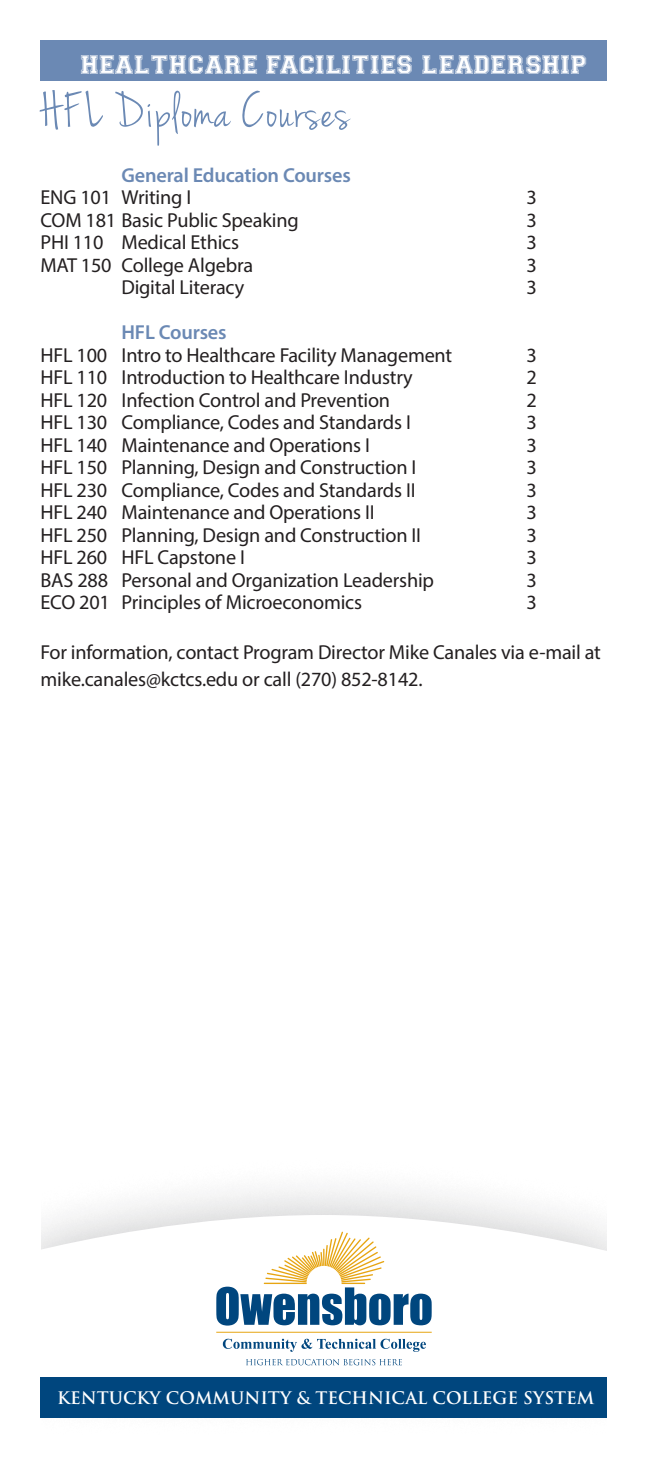
<style>
.page{position:relative;width:648px;height:1458px;background:#fff}
.page>*{position:absolute;margin:0;border:0;box-sizing:border-box;transform-origin:0 0}
.t1{font:51.75px "Jenna Sue";letter-spacing:.03em;color:#6b89b4}
.t2{font:27px "Varsity";letter-spacing:.03em;color:#fff}
.t3{font:20.25px/27px "Myriad Pro";letter-spacing:-.01em;color:#231f20}
.t4{font:600 20.25px "Myriad Pro";letter-spacing:-.01em;color:#6b89b4}
.t5{font:700 16.88px "Trajan Pro";color:#fff}
</style>
<div class="page">
<div style="left:0;top:1156px;width:648px;height:281px;background:#1a1c21;opacity:.25"></div>
<svg style="left:40px;top:1215px;width:568px;height:162px"></svg>
<div style="left:0;top:1134px;width:40px;height:324px;background:#fff"></div>
<div style="left:608px;top:1134px;width:40px;height:324px;background:#fff"></div>
<div style="left:40px;top:40px;width:568px;height:41px;background:#6b89b4"></div>
<div style="left:40px;top:1377px;width:568px;height:41px;background:#00467e"></div>
<hr style="left:216px;top:1332px;width:216px;height:1px;background:#e7a512">
<svg style="left:246px;top:1359px;width:156px;height:6px"></svg>
<svg style="left:216px;top:1232px;width:216px;height:94px"></svg>
<svg style="left:223px;top:1339px;width:203px;height:13px"></svg>
<p class="t2" style="left:81px;top:48px;width:508px">HEALTHCARE FACILITIES LEADERSHIP</p>
<p class="t1" style="left:40px;top:82px;width:310px">HFL Diploma Courses</p>
<p class="t4" style="left:122px;top:162px;width:231px">General Education Courses</p>
<p class="t3" style="left:40px;top:184px;width:152px">ENG 101 Writing I</p>
<p class="t3" style="left:526px;top:184px;width:12px">3</p>
<p class="t3" style="left:40px;top:206px;width:260px">COM 181 Basic Public Speaking</p>
<p class="t3" style="left:526px;top:206px;width:12px">3</p>
<p class="t3" style="left:40px;top:229px;width:200px">PHI 110 Medical Ethics</p>
<p class="t3" style="left:527px;top:229px;width:12px">3</p>
<p class="t3" style="left:40px;top:251px;width:214px">MAT 150 College Algebra</p>
<p class="t3" style="left:527px;top:251px;width:12px">3</p>
<p class="t3" style="left:122px;top:274px;width:124px">Digital Literacy</p>
<p class="t3" style="left:526px;top:274px;width:12px">3</p>
<p class="t4" style="left:122px;top:320px;width:107px">HFL Courses</p>
<p class="t3" style="left:40px;top:341px;width:413px">HFL 100 Intro to Healthcare Facility Management</p>
<p class="t3" style="left:526px;top:341px;width:12px">3</p>
<p class="t3" style="left:40px;top:364px;width:374px">HFL 110 Introduction to Healthcare Industry</p>
<p class="t3" style="left:526px;top:364px;width:12px">2</p>
<p class="t3" style="left:40px;top:386px;width:351px">HFL 120 Infection Control and Prevention</p>
<p class="t3" style="left:526px;top:386px;width:12px">2</p>
<p class="t3" style="left:40px;top:409px;width:372px">HFL 130 Compliance, Codes and Standards I</p>
<p class="t3" style="left:526px;top:409px;width:12px">3</p>
<p class="t3" style="left:40px;top:431px;width:331px">HFL 140 Maintenance and Operations I</p>
<p class="t3" style="left:526px;top:431px;width:12px">3</p>
<p class="t3" style="left:40px;top:454px;width:377px">HFL 150 Planning, Design and Construction I</p>
<p class="t3" style="left:526px;top:454px;width:12px">3</p>
<p class="t3" style="left:40px;top:476px;width:377px">HFL 230 Compliance, Codes and Standards II</p>
<p class="t3" style="left:526px;top:476px;width:12px">3</p>
<p class="t3" style="left:40px;top:499px;width:336px">HFL 240 Maintenance and Operations II</p>
<p class="t3" style="left:526px;top:499px;width:12px">3</p>
<p class="t3" style="left:40px;top:521px;width:382px">HFL 250 Planning, Design and Construction II</p>
<p class="t3" style="left:526px;top:521px;width:12px">3</p>
<p class="t3" style="left:40px;top:544px;width:206px">HFL 260 HFL Capstone I</p>
<p class="t3" style="left:526px;top:544px;width:12px">3</p>
<p class="t3" style="left:40px;top:566px;width:395px">BAS 288 Personal and Organization Leadership</p>
<p class="t3" style="left:526px;top:566px;width:12px">3</p>
<p class="t3" style="left:40px;top:589px;width:323px">ECO 201 Principles of Microeconomics</p>
<p class="t3" style="left:526px;top:589px;width:12px">3</p>
<p class="t3" style="left:40px;top:638px;width:562px">For information, contact Program Director Mike Canales via e-mail at mike.canales@kctcs.edu or call (270) 852-8142.</p>
<p class="t5" style="left:57px;top:1387px;width:539px">KENTUCKY COMMUNITY &amp; TECHNICAL COLLEGE SYSTEM</p>
</div>
